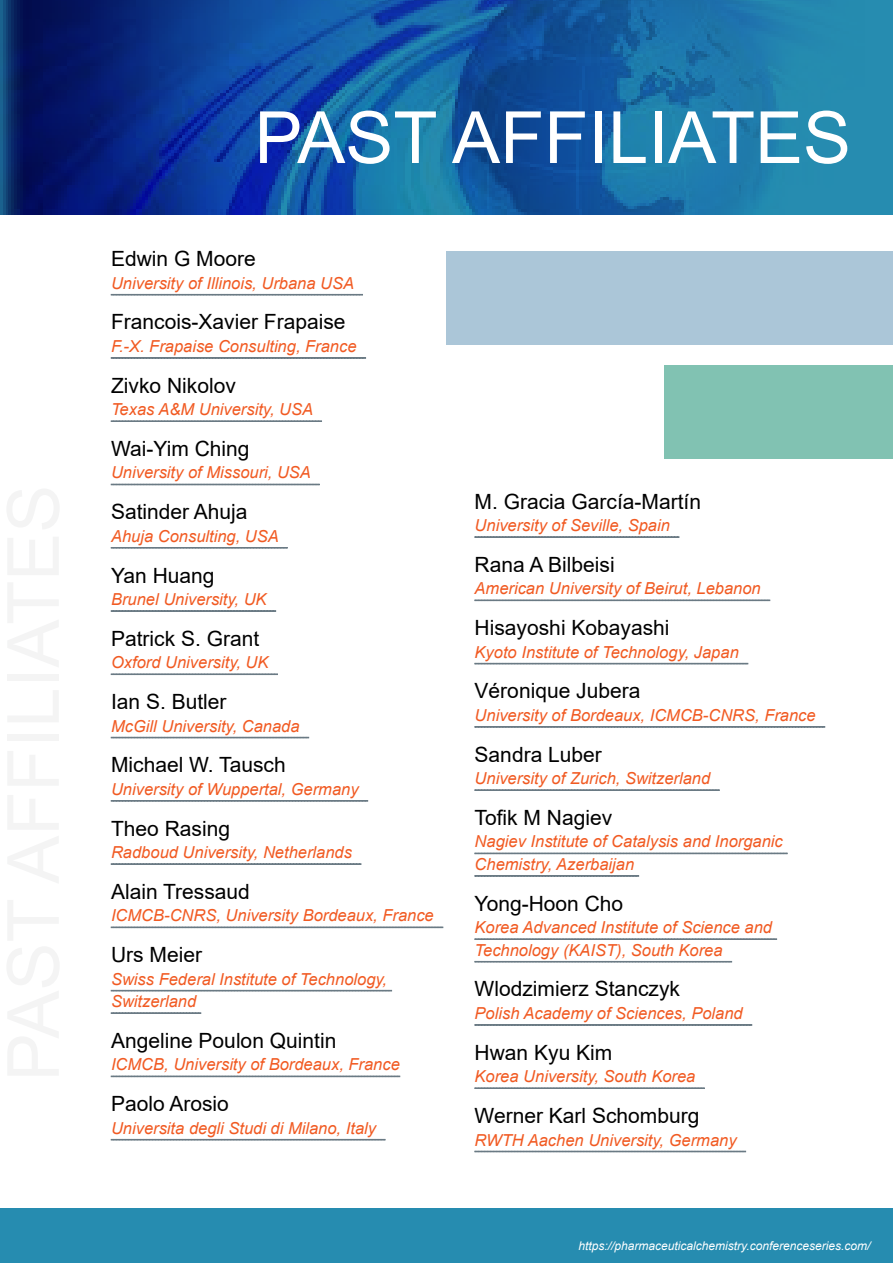
<style>
.page{position:relative;width:893px;height:1263px;background:#fff}
.page>*{position:absolute;margin:0;border:0;box-sizing:border-box;transform-origin:0 0}
.t1{font:72px "Arial";color:#fff}
.t2{font:21px "Arial";color:#000}
.t3{font:italic 16.5px/22.5px "Arial";color:#f15a22}
.t4{font:italic 12px "Arial";color:#fff}
</style>
<div class="page">
<div style="left:0;top:1209px;width:893px;height:54px;background:#268cb0"></div>
<svg style="left:111px;top:294px;width:252px;height:2px"></svg>
<svg style="left:111px;top:357px;width:255px;height:2px"></svg>
<svg style="left:111px;top:420px;width:211px;height:2px"></svg>
<svg style="left:111px;top:483px;width:209px;height:2px"></svg>
<svg style="left:111px;top:547px;width:177px;height:2px"></svg>
<svg style="left:111px;top:610px;width:165px;height:2px"></svg>
<svg style="left:111px;top:673px;width:167px;height:2px"></svg>
<svg style="left:111px;top:736px;width:198px;height:3px"></svg>
<svg style="left:111px;top:800px;width:257px;height:2px"></svg>
<svg style="left:111px;top:863px;width:250px;height:2px"></svg>
<svg style="left:111px;top:926px;width:332px;height:2px"></svg>
<svg style="left:111px;top:989px;width:281px;height:3px"></svg>
<svg style="left:111px;top:1012px;width:91px;height:2px"></svg>
<svg style="left:111px;top:1075px;width:289px;height:2px"></svg>
<svg style="left:111px;top:1139px;width:274px;height:2px"></svg>
<svg style="left:474px;top:536px;width:205px;height:2px"></svg>
<svg style="left:474px;top:599px;width:296px;height:2px"></svg>
<svg style="left:474px;top:663px;width:274px;height:2px"></svg>
<svg style="left:474px;top:726px;width:351px;height:2px"></svg>
<svg style="left:474px;top:789px;width:246px;height:2px"></svg>
<svg style="left:474px;top:852px;width:313px;height:2px"></svg>
<svg style="left:474px;top:875px;width:165px;height:2px"></svg>
<svg style="left:474px;top:938px;width:303px;height:2px"></svg>
<svg style="left:474px;top:961px;width:258px;height:2px"></svg>
<svg style="left:474px;top:1024px;width:278px;height:2px"></svg>
<svg style="left:474px;top:1087px;width:231px;height:2px"></svg>
<svg style="left:474px;top:1150px;width:272px;height:2px"></svg>
<div style="left:0;top:0;width:893px;height:215px;background:#268cb0"></div>
<img style="left:0;top:0;width:791px;height:215px">
<div style="left:446px;top:251px;width:447px;height:93px;background:#abc6d8"></div>
<div style="left:664px;top:366px;width:229px;height:93px;background:#81c2b2"></div>
<h1 class="t1" style="left:254px;top:88px;width:598px">PAST AFFILIATES</h1>
<p class="t2" style="left:111px;top:244px;width:146px">Edwin G Moore</p>
<p class="t3" style="left:111px;top:272px;width:244px">University of Illinois, Urbana USA</p>
<p class="t2" style="left:111px;top:308px;width:236px">Francois-Xavier Frapaise</p>
<p class="t3" style="left:111px;top:335px;width:247px">F.-X. Frapaise Consulting, France</p>
<p class="t2" style="left:111px;top:371px;width:126px">Zivko Nikolov</p>
<p class="t3" style="left:111px;top:398px;width:204px">Texas A&amp;M University, USA</p>
<p class="t2" style="left:111px;top:434px;width:140px">Wai-Yim Ching</p>
<p class="t3" style="left:111px;top:462px;width:201px">University of Missouri, USA</p>
<p class="t2" style="left:111px;top:497px;width:138px">Satinder Ahuja</p>
<p class="t3" style="left:111px;top:525px;width:169px">Ahuja Consulting, USA</p>
<p class="t2" style="left:111px;top:561px;width:105px">Yan Huang</p>
<p class="t3" style="left:111px;top:588px;width:157px">Brunel University, UK</p>
<p class="t2" style="left:111px;top:624px;width:150px">Patrick S. Grant</p>
<p class="t3" style="left:111px;top:651px;width:159px">Oxford University, UK</p>
<p class="t2" style="left:111px;top:687px;width:117px">Ian S. Butler</p>
<p class="t3" style="left:111px;top:715px;width:190px">McGill University, Canada</p>
<p class="t2" style="left:111px;top:750px;width:176px">Michael W. Tausch</p>
<p class="t3" style="left:111px;top:778px;width:249px">University of Wuppertal, Germany</p>
<p class="t2" style="left:111px;top:814px;width:121px">Theo Rasing</p>
<p class="t3" style="left:111px;top:841px;width:242px">Radboud University, Netherlands</p>
<p class="t2" style="left:111px;top:877px;width:140px">Alain Tressaud</p>
<p class="t3" style="left:111px;top:904px;width:324px">ICMCB-CNRS, University Bordeaux, France</p>
<p class="t2" style="left:111px;top:940px;width:92px">Urs Meier</p>
<p class="t3" style="left:111px;top:968px;width:278px">Swiss Federal Institute of Technology,<br>Switzerland</p>
<p class="t2" style="left:111px;top:1026px;width:227px">Angeline Poulon Quintin</p>
<p class="t3" style="left:111px;top:1053px;width:290px">ICMCB, University of Bordeaux, France</p>
<p class="t2" style="left:111px;top:1089px;width:119px">Paolo Arosio</p>
<p class="t3" style="left:111px;top:1117px;width:267px">Universita degli Studi di Milano, Italy</p>
<p class="t2" style="left:475px;top:487px;width:228px">M. Gracia García-Martín</p>
<p class="t3" style="left:475px;top:514px;width:197px">University of Seville, Spain</p>
<p class="t2" style="left:475px;top:550px;width:142px">Rana A Bilbeisi</p>
<p class="t3" style="left:475px;top:577px;width:288px">American University of Beirut, Lebanon</p>
<p class="t2" style="left:475px;top:613px;width:196px">Hisayoshi Kobayashi</p>
<p class="t3" style="left:475px;top:641px;width:266px">Kyoto Institute of Technology, Japan</p>
<p class="t2" style="left:475px;top:676px;width:167px">Véronique Jubera</p>
<p class="t3" style="left:475px;top:704px;width:343px">University of Bordeaux, ICMCB-CNRS, France</p>
<p class="t2" style="left:475px;top:740px;width:129px">Sandra Luber</p>
<p class="t3" style="left:475px;top:767px;width:237px">University of Zurich, Switzerland</p>
<p class="t2" style="left:475px;top:803px;width:139px">Tofik M Nagiev</p>
<p class="t3" style="left:475px;top:831px;width:310px">Nagiev Institute of Catalysis and Inorganic<br>Chemistry, Azerbaijan</p>
<p class="t2" style="left:475px;top:889px;width:150px">Yong-Hoon Cho</p>
<p class="t3" style="left:475px;top:916px;width:299px">Korea Advanced Institute of Science and<br>Technology (KAIST), South Korea</p>
<p class="t2" style="left:475px;top:974px;width:207px">Wlodzimierz Stanczyk</p>
<p class="t3" style="left:475px;top:1002px;width:270px">Polish Academy of Sciences, Poland</p>
<p class="t2" style="left:475px;top:1038px;width:139px">Hwan Kyu Kim</p>
<p class="t3" style="left:475px;top:1065px;width:222px">Korea University, South Korea</p>
<p class="t2" style="left:475px;top:1101px;width:226px">Werner Karl Schomburg</p>
<p class="t3" style="left:475px;top:1129px;width:263px">RWTH Aachen University, Germany</p>
<p class="t4" style="left:579px;top:1238px;width:293px">https://pharmaceuticalchemistry.conferenceseries.com/</p>
</div>
